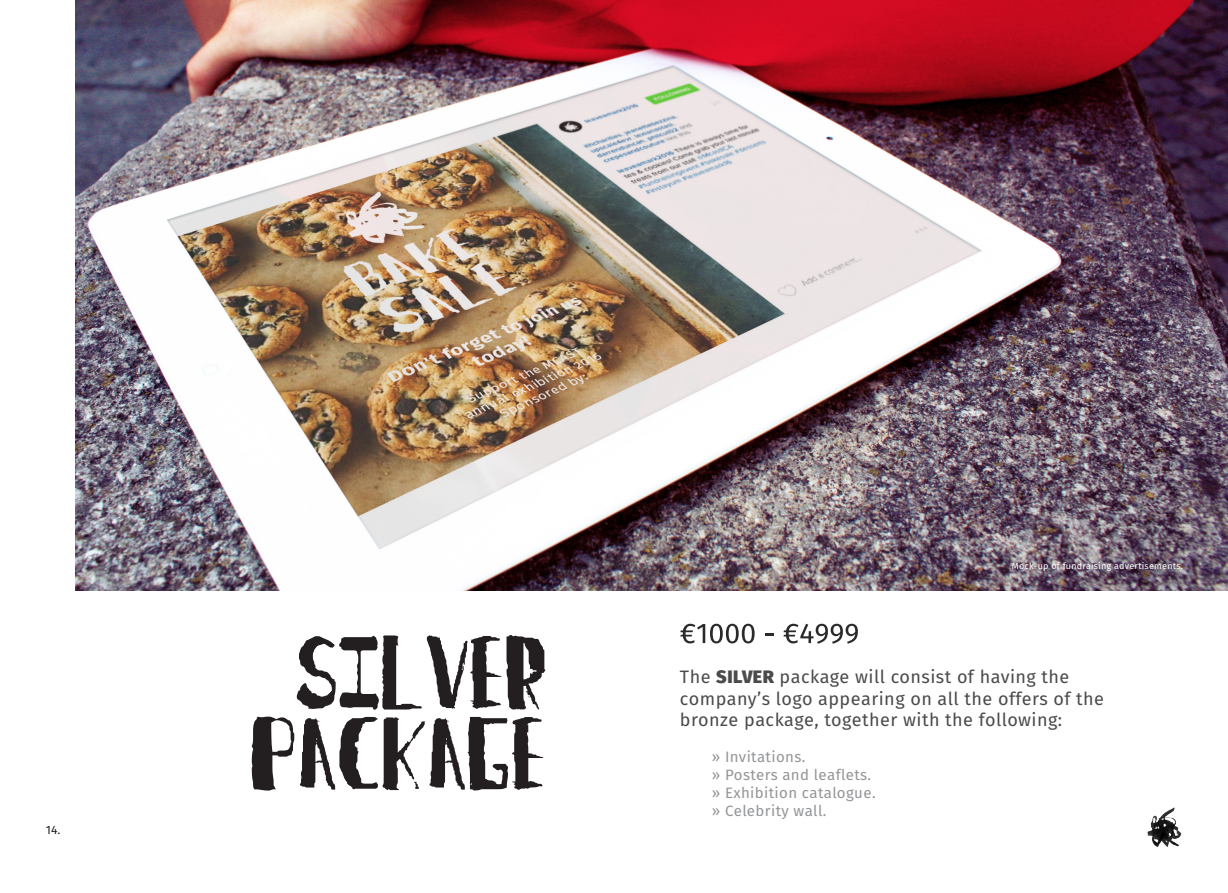
<style>
.page{position:relative;width:1228px;height:893px;background:#fff}
.page>*{position:absolute;margin:0;border:0;box-sizing:border-box;transform-origin:0 0}
.t1{font:105px "Leave A Mark";color:#231f20}
.t2{font:18px/21.6px "Fira Sans";letter-spacing:.025em;color:#4a4b4a}
.t3{font:15px "Fira Sans";letter-spacing:.025em;color:#939598}
.t4{font:12px "Fira Sans";color:#231f20}
.t5{font:9px "Fira Sans";letter-spacing:.025em;color:#fff}
.s1{font-weight:800}
</style>
<div class="page">
<img style="left:1147px;top:807px;width:35px;height:40px">
<img style="left:76px;top:0;width:1151px;height:590px">
<svg style="left:680px;top:623px;width:74px;height:20px"></svg>
<svg style="left:765px;top:633px;width:8px;height:2px"></svg>
<svg style="left:783px;top:623px;width:74px;height:20px"></svg>
<p class="t4" style="left:46px;top:821px;width:16px">14.</p>
<p class="t1" style="left:295px;top:629px;width:254px">SILVER</p>
<p class="t1" style="left:252px;top:710px;width:298px">PACKAGE</p>
<p class="t5" style="left:1011px;top:559px;width:173px">Mock-up of fundraising advertisements.</p>
<p class="t2" style="left:679px;top:665px;width:425px">The <span class="s1">SILVER</span> package will consist of having the company’s logo appearing on all the offers of the bronze package, together with the following:</p>
<p class="t3" style="left:711px;top:745px;width:95px">» Invitations.</p>
<p class="t3" style="left:711px;top:763px;width:161px">» Posters and leaflets.</p>
<p class="t3" style="left:711px;top:781px;width:165px">» Exhibition catalogue.</p>
<p class="t3" style="left:711px;top:799px;width:116px">» Celebrity wall.</p>
</div>
